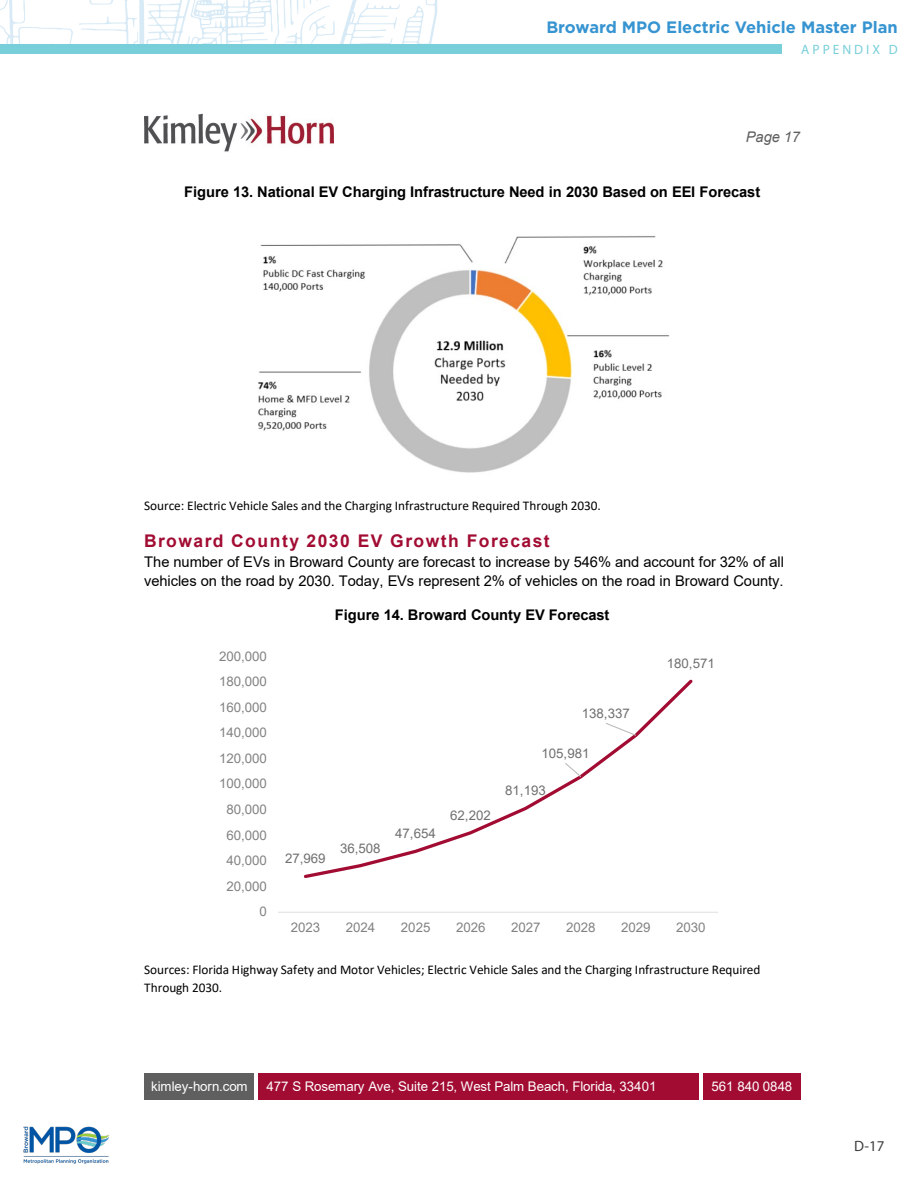
<style>
.page{position:relative;width:918px;height:1188px;background:#fff}
.page>*{position:absolute;margin:0;border:0;box-sizing:border-box;transform-origin:0 0}
.t1{font:700 17.55px "Arial";letter-spacing:.085em;color:#a20c33}
.t2{font:700 16.5px "Gotham";color:#3694d1}
.t3{font:15px "Myriad Pro";color:#3e3e3f}
.t4{font:14.7px/19.2px "Arial";letter-spacing:-.01em;color:#000}
.t5{font:700 14.7px "Arial";letter-spacing:-.01em;color:#000}
.t6{font:italic 14.7px "Arial";letter-spacing:-.01em;color:#5f5f5f}
.t7{font:13.5px "Myriad Pro";letter-spacing:.22em;color:#78cfd9}
.t8{font:13.35px/18.1px "Calibri";color:#000}
.t9{font:13.35px "Arial";letter-spacing:-.005em;color:#828282}
.t10{font:13.35px "Arial";letter-spacing:-.005em;color:#fff}
.t11{font:13.35px "Arial";letter-spacing:-.005em;color:#6f6f6f}
</style>
<div class="page">
<img style="left:23px;top:1126px;width:86px;height:37px">
<svg style="left:0;top:0;width:437px;height:44px"></svg>
<div style="left:0;top:44px;width:781px;height:10px;background:#78cfd9"></div>
<div style="left:144px;top:1073px;width:111px;height:27px;background:#5f5f5f"></div>
<div style="left:258px;top:1073px;width:441px;height:27px;background:#a20c33"></div>
<div style="left:702px;top:1073px;width:99px;height:27px;background:#a20c33"></div>
<hr style="left:254px;top:1073px;width:4px;height:27px;background:#fff">
<img style="left:144px;top:113px;width:189px;height:39px">
<img style="left:258px;top:236px;width:411px;height:237px">
<hr style="left:278px;top:912px;width:440px;height:1px;background:#e2e2e2">
<svg style="left:303px;top:679px;width:390px;height:199px"></svg>
<svg style="left:564px;top:762px;width:18px;height:16px"></svg>
<svg style="left:604px;top:722px;width:33px;height:15px"></svg>
<p class="t2" style="left:546px;top:16px;width:353px">Broward MPO Electric Vehicle Master Plan</p>
<p class="t7" style="left:801px;top:41px;width:98px">APPENDIX D</p>
<p class="t6" style="left:746px;top:127px;width:56px">Page 17</p>
<p class="t5" style="left:184px;top:182px;width:578px">Figure 13. National EV Charging Infrastructure Need in 2030 Based on EEI Forecast</p>
<p class="t8" style="left:144px;top:496px;width:458px">Source: Electric Vehicle Sales and the Charging Infrastructure Required Through 2030.</p>
<p class="t1" style="left:144px;top:529px;width:407px">Broward County 2030 EV Growth Forecast</p>
<p class="t4" style="left:144px;top:552px;width:641px">The number of EVs in Broward County are forecast to increase by 546% and account for 32% of all vehicles on the road by 2030. Today, EVs represent 2% of vehicles on the road in Broward County.</p>
<p class="t5" style="left:335px;top:605px;width:276px">Figure 14. Broward County EV Forecast</p>
<p class="t9" style="left:219px;top:647px;width:49px">200,000</p>
<p class="t9" style="left:219px;top:672px;width:49px">180,000</p>
<p class="t9" style="left:219px;top:698px;width:49px">160,000</p>
<p class="t9" style="left:219px;top:723px;width:49px">140,000</p>
<p class="t9" style="left:219px;top:749px;width:49px">120,000</p>
<p class="t9" style="left:219px;top:775px;width:49px">100,000</p>
<p class="t9" style="left:227px;top:800px;width:42px">80,000</p>
<p class="t9" style="left:227px;top:826px;width:42px">60,000</p>
<p class="t9" style="left:227px;top:851px;width:42px">40,000</p>
<p class="t9" style="left:227px;top:877px;width:42px">20,000</p>
<p class="t9" style="left:259px;top:903px;width:9px">0</p>
<p class="t11" style="left:285px;top:850px;width:42px">27,969</p>
<p class="t11" style="left:340px;top:839px;width:42px">36,508</p>
<p class="t11" style="left:395px;top:824px;width:42px">47,654</p>
<p class="t11" style="left:450px;top:806px;width:42px">62,202</p>
<p class="t11" style="left:582px;top:704px;width:49px">138,337</p>
<p class="t11" style="left:541px;top:744px;width:49px">105,981</p>
<p class="t11" style="left:505px;top:781px;width:42px">81,193</p>
<p class="t11" style="left:667px;top:654px;width:49px">180,571</p>
<p class="t9" style="left:291px;top:918px;width:31px">2023</p>
<p class="t9" style="left:346px;top:918px;width:31px">2024</p>
<p class="t9" style="left:401px;top:918px;width:31px">2025</p>
<p class="t9" style="left:456px;top:918px;width:31px">2026</p>
<p class="t9" style="left:511px;top:918px;width:31px">2027</p>
<p class="t9" style="left:566px;top:918px;width:31px">2028</p>
<p class="t9" style="left:621px;top:918px;width:31px">2029</p>
<p class="t9" style="left:676px;top:918px;width:31px">2030</p>
<p class="t8" style="left:144px;top:960px;width:618px">Sources: Florida Highway Safety and Motor Vehicles; Electric Vehicle Sales and the Charging Infrastructure Required<br>Through 2030.</p>
<p class="t10" style="left:151px;top:1077px;width:98px">kimley-horn.com</p>
<p class="t10" style="left:267px;top:1077px;width:391px">477 S Rosemary Ave, Suite 215, West Palm Beach, Florida, 33401</p>
<p class="t10" style="left:712px;top:1077px;width:82px">561 840 0848</p>
<p class="t3" style="left:854px;top:1137px;width:32px">D-17</p>
</div>
